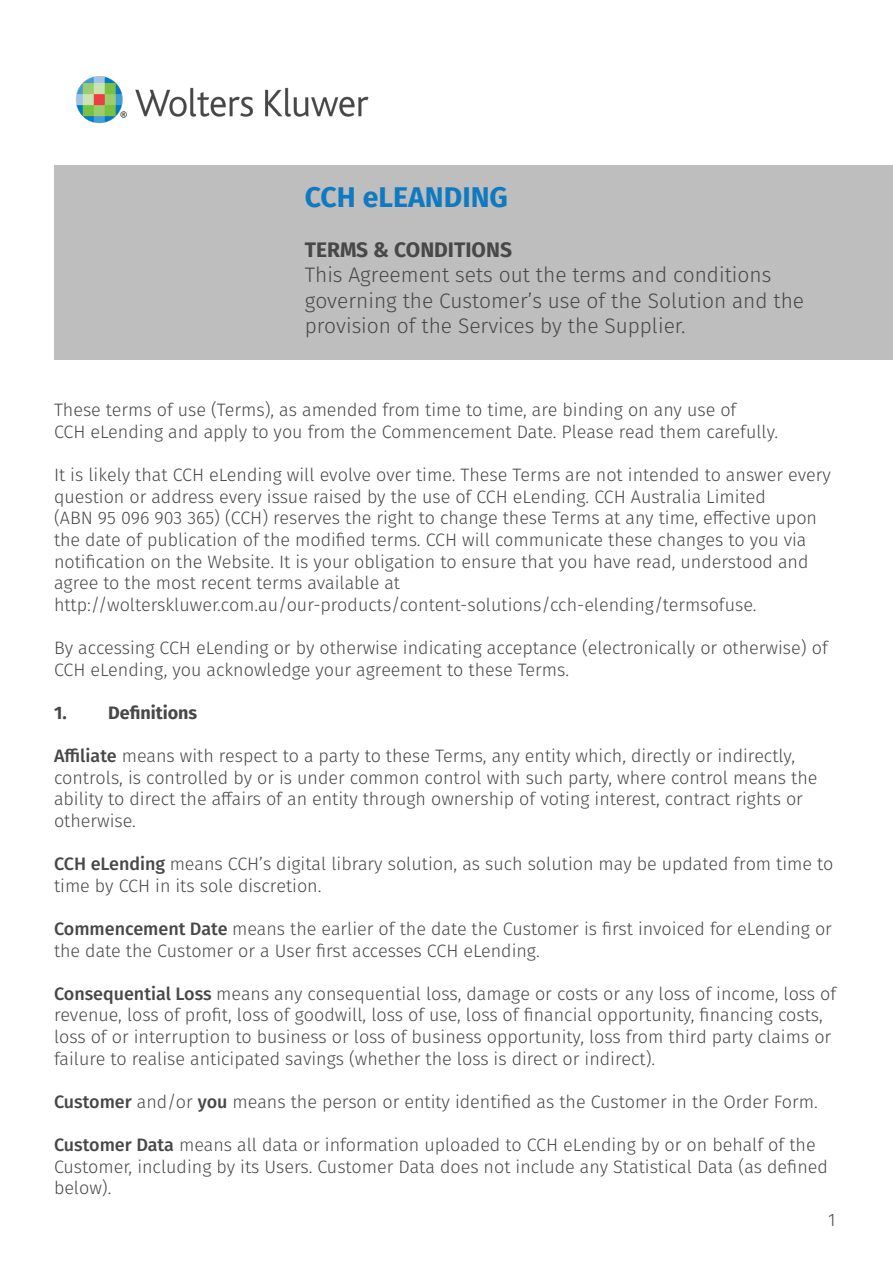
<style>
.page{position:relative;width:893px;height:1263px;background:#fff}
.page>*{position:absolute;margin:0;border:0;box-sizing:border-box;transform-origin:0 0}
.t1{font:700 28.5px "Fira Sans";color:#107ac0}
.t2{font:300 21px/25.2px "Fira Sans";color:#474847}
.t3{font:300 18px/21.6px "Fira Sans";color:#474847}
.Body{font:300 18px/21.6px "Fira Sans";color:#484848}
.Body_Headings{font:700 18px "Fira Sans";color:#484848}
.s1{font-weight:700}
.s2{font-weight:500}
</style>
<div class="page">
<img style="left:75px;top:76px;width:294px;height:48px">
<div style="left:54px;top:165px;width:839px;height:195px;background:#bfbebe"></div>
<p class="t1" style="left:305px;top:173px;width:205px">CCH eLEANDING</p>
<p class="t2" style="left:305px;top:237px;width:501px"><span class="s1">TERMS &amp; CONDITIONS<br></span>This Agreement sets out the terms and conditions governing the Customer’s use of the Solution and the</p>
<p class="t2" style="left:305px;top:313px;width:382px">provision of the Services by the Supplier.</p>
<p class="t3" style="left:54px;top:399px;width:726px">These terms of use (Terms), as amended from time to time, are binding on any use of<br>CCH eLending and apply to you from the Commencement Date. Please read them carefully.</p>
<p class="t3" style="left:54px;top:464px;width:778px">It is likely that CCH eLending will evolve over time. These Terms are not intended to answer every question or address every issue raised by the use of CCH eLending. CCH Australia Limited<br>(ABN 95 096 903 365) (CCH) reserves the right to change these Terms at any time, effective upon the date of publication of the modified terms. CCH will communicate these changes to you via notification on the Website. It is your obligation to ensure that you have read, understood and agree to the most recent terms available at http://wolterskluwer.com.au/our-products/content-solutions/cch-elending/termsofuse.</p>
<p class="t3" style="left:54px;top:637px;width:775px">By accessing CCH eLending or by otherwise indicating acceptance (electronically or otherwise) of<br>CCH eLending, you acknowledge your agreement to these Terms.</p>
<p class="Body_Headings" style="left:54px;top:697px;width:145px">1. Definitions</p>
<p class="t3" style="left:54px;top:745px;width:765px"><span class="s2">Affiliate</span> means with respect to a party to these Terms, any entity which, directly or indirectly, controls, is controlled by or is under common control with such party, where control means the ability to direct the affairs of an entity through ownership of voting interest, contract rights or otherwise.</p>
<p class="Body" style="left:54px;top:853px;width:781px"><span class="s2">CCH eLending</span> means CCH’s digital library solution, as such solution may be updated from time to time by CCH in its sole discretion.</p>
<p class="t3" style="left:54px;top:918px;width:779px"><span class="s2">Commencement Date</span> means the earlier of the date the Customer is first invoiced for eLending or the date the Customer or a User first accesses CCH eLending.</p>
<p class="t3" style="left:54px;top:982px;width:784px"><span class="s2">Consequential Loss</span> means any consequential loss, damage or costs or any loss of income, loss of revenue, loss of profit, loss of goodwill, loss of use, loss of financial opportunity, financing costs, loss of or interruption to business or loss of business opportunity, loss from third party claims or failure to realise anticipated savings (whether the loss is direct or indirect).</p>
<p class="t3" style="left:54px;top:1090px;width:765px"><span class="s2">Customer</span> and/or <span class="s2">you</span> means the person or entity identified as the Customer in the Order Form.</p>
<p class="t3" style="left:54px;top:1134px;width:775px"><span class="s2">Customer Data</span> means all data or information uploaded to CCH eLending by or on behalf of the<br>Customer, including by its Users. Customer Data does not include any Statistical Data (as defined below).</p>
<p class="Body" style="left:828px;top:1208px;width:9px">1</p>
</div>
